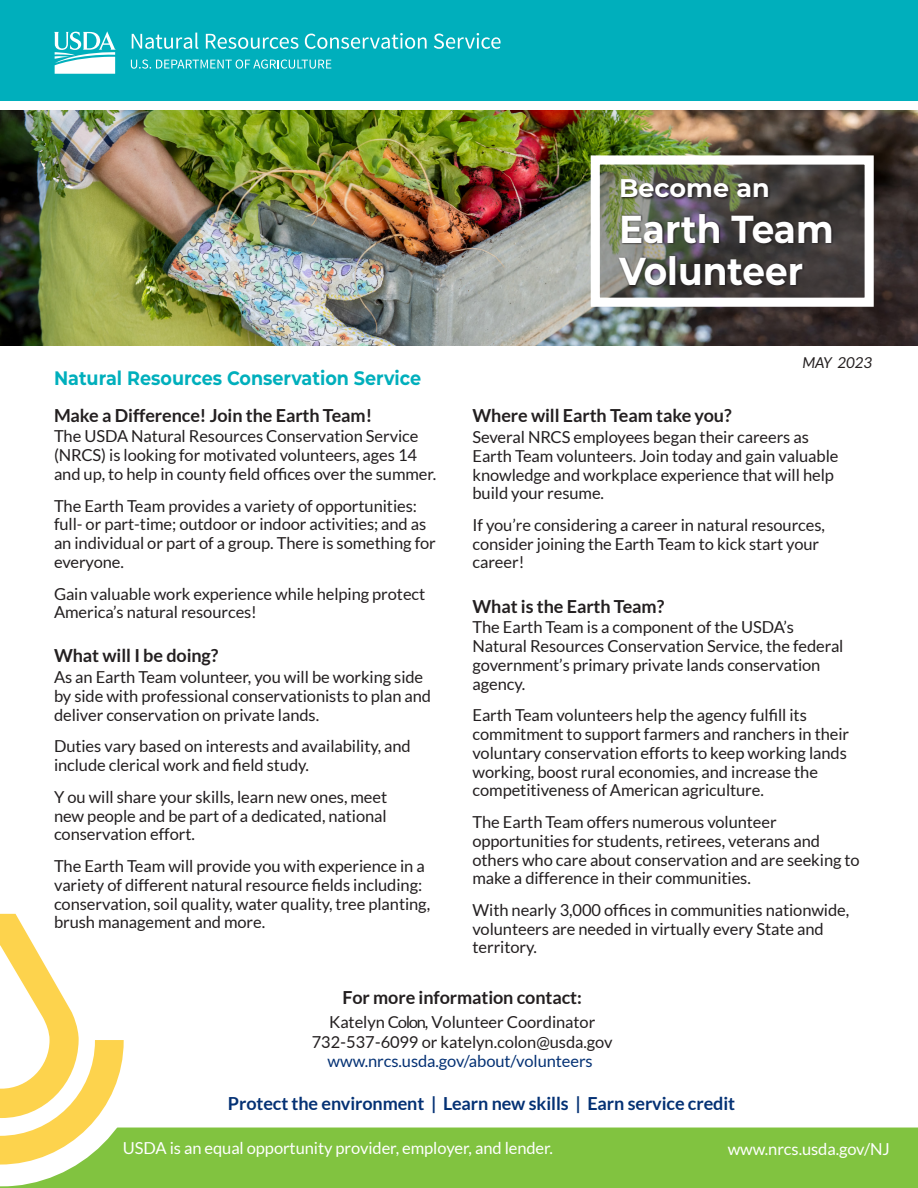
<style>
.page{position:relative;width:918px;height:1188px;background:#fff}
.page>*{position:absolute;margin:0;border:0;box-sizing:border-box;transform-origin:0 0}
.t1{font:700 39px/42px "Montserrat";color:#fff;scale:.92 1}
.t2{font:700 25.5px "Montserrat";color:#fff}
.Body_Subhead{font:700 19.5px "Montserrat";color:#00afbc;scale:.9 1}
.Open_title_body_text{font:700 18px "Lato";letter-spacing:-.005em;color:#231f20}
.t3{font:700 18px "Lato";letter-spacing:-.005em;color:#043174}
.Body_Text{font:16.5px/18.8px "Lato";letter-spacing:-.005em;color:#231f20}
.Body_Text_White{font:16.5px "Lato";letter-spacing:-.005em;color:#fff}
.t4{font:16.5px "Lato";letter-spacing:-.005em;color:#043174}
.Body_Text_White-2{font:italic 15px "Lato";letter-spacing:-.005em;color:#231f20}
</style>
<div class="page">
<div style="left:0;top:1128px;width:918px;height:60px;background:#81c340"></div>
<img style="left:0;top:110px;width:918px;height:236px">
<div style="left:0;top:0;width:918px;height:101px;background:#00afbc"></div>
<svg style="left:132px;top:33px;width:66px;height:16px"></svg>
<svg style="left:206px;top:34px;width:92px;height:15px"></svg>
<svg style="left:305px;top:33px;width:122px;height:16px"></svg>
<svg style="left:434px;top:33px;width:67px;height:16px"></svg>
<svg style="left:131px;top:59px;width:200px;height:10px"></svg>
<svg style="left:54px;top:31px;width:62px;height:43px"></svg>
<svg style="left:0;top:913px;width:142px;height:274px"></svg>
<svg style="left:591px;top:155px;width:283px;height:142px;background:#56574a"></svg>
<svg style="left:618px;top:179px;width:216px;height:109px;background:#44413e"></svg>
<div style="left:591px;top:156px;width:283px;height:151px;border:9px solid #fff"></div>
<h2 class="Body_Subhead" style="left:54px;top:364px;width:409px">Natural Resources Conservation Service</h2>
<p class="Open_title_body_text" style="left:54px;top:405px;width:320px">Make a Difference! Join the Earth Team!</p>
<p class="Body_Text" style="left:54px;top:427px;width:384px">The USDA Natural Resources Conservation Service (NRCS) is looking for motivated volunteers, ages 14 and up, to help in county field offices over the summer.</p>
<p class="Body_Text" style="left:54px;top:496px;width:383px">The Earth Team provides a variety of opportunities: full- or part-time; outdoor or indoor activities; and as an individual or part of a group. There is something for everyone.</p>
<p class="Body_Text" style="left:54px;top:584px;width:373px">Gain valuable work experience while helping protect<br>America’s natural resources!</p>
<p class="Open_title_body_text" style="left:54px;top:645px;width:166px">What will I be doing?</p>
<p class="Body_Text" style="left:54px;top:668px;width:379px">As an Earth Team volunteer, you will be working side by side with professional conservationists to plan and deliver conservation on private lands.</p>
<p class="Body_Text" style="left:54px;top:737px;width:358px">Duties vary based on interests and availability, and include clerical work and field study.</p>
<p class="Body_Text" style="left:54px;top:787px;width:335px;text-align:justify">Y ou will share your skills, learn new ones, meet new people and be part of a dedicated, national conservation effort.</p>
<p class="Body_Text" style="left:54px;top:857px;width:378px">The Earth Team will provide you with experience in a variety of different natural resource fields including: conservation, soil quality, water quality, tree planting, brush management and more.</p>
<h2 class="t2" style="left:619px;top:170px;width:152px">Become an</h2>
<h1 class="t1" style="left:619px;top:206px;width:235px">Earth Team<br>Volunteer</h1>
<p class="Body_Text_White-2" style="left:803px;top:355px;width:71px">MAY 2023</p>
<p class="Open_title_body_text" style="left:472px;top:405px;width:261px">Where will Earth Team take you?</p>
<p class="Body_Text" style="left:472px;top:428px;width:368px">Several NRCS employees began their careers as Earth Team volunteers. Join today and gain valuable knowledge and workplace experience that will help build your resume.</p>
<p class="Body_Text" style="left:472px;top:516px;width:354px">If you’re considering a career in natural resources, consider joining the Earth Team to kick start your career!</p>
<p class="Open_title_body_text" style="left:472px;top:596px;width:193px">What is the Earth Team?</p>
<p class="Body_Text" style="left:472px;top:618px;width:373px">The Earth Team is a component of the USDA’s Natural Resources Conservation Service, the federal government’s primary private lands conservation agency.</p>
<p class="Body_Text" style="left:472px;top:706px;width:378px">Earth Team volunteers help the agency fulfill its commitment to support farmers and ranchers in their voluntary conservation efforts to keep working lands working, boost rural economies, and increase the competitiveness of American agriculture.</p>
<p class="Body_Text" style="left:472px;top:813px;width:389px">The Earth Team offers numerous volunteer opportunities for students, retirees, veterans and others who care about conservation and are seeking to make a difference in their communities.</p>
<p class="Body_Text" style="left:472px;top:901px;width:378px">With nearly 3,000 offices in communities nationwide, volunteers are needed in virtually every State and territory.</p>
<p class="Open_title_body_text" style="left:342px;top:987px;width:241px">For more information contact:</p>
<p class="Body_Text" style="left:312px;top:1013px;width:302px;line-height:19.5px;text-align:center">Katelyn Colon, Volunteer Coordinator<br>732-537-6099 or katelyn.colon@usda.gov</p>
<p class="t4" style="left:328px;top:1052px;width:267px">www.nrcs.usda.gov/about/volunteers</p>
<p class="t3" style="left:228px;top:1093px;width:509px">Protect the environment | Learn new skills | Earn service credit</p>
<p class="Body_Text_White" style="left:123px;top:1139px;width:432px">USDA is an equal opportunity provider, employer, and lender.</p>
<p class="Body_Text_White" style="left:728px;top:1140px;width:164px">www.nrcs.usda.gov/NJ</p>
</div>
